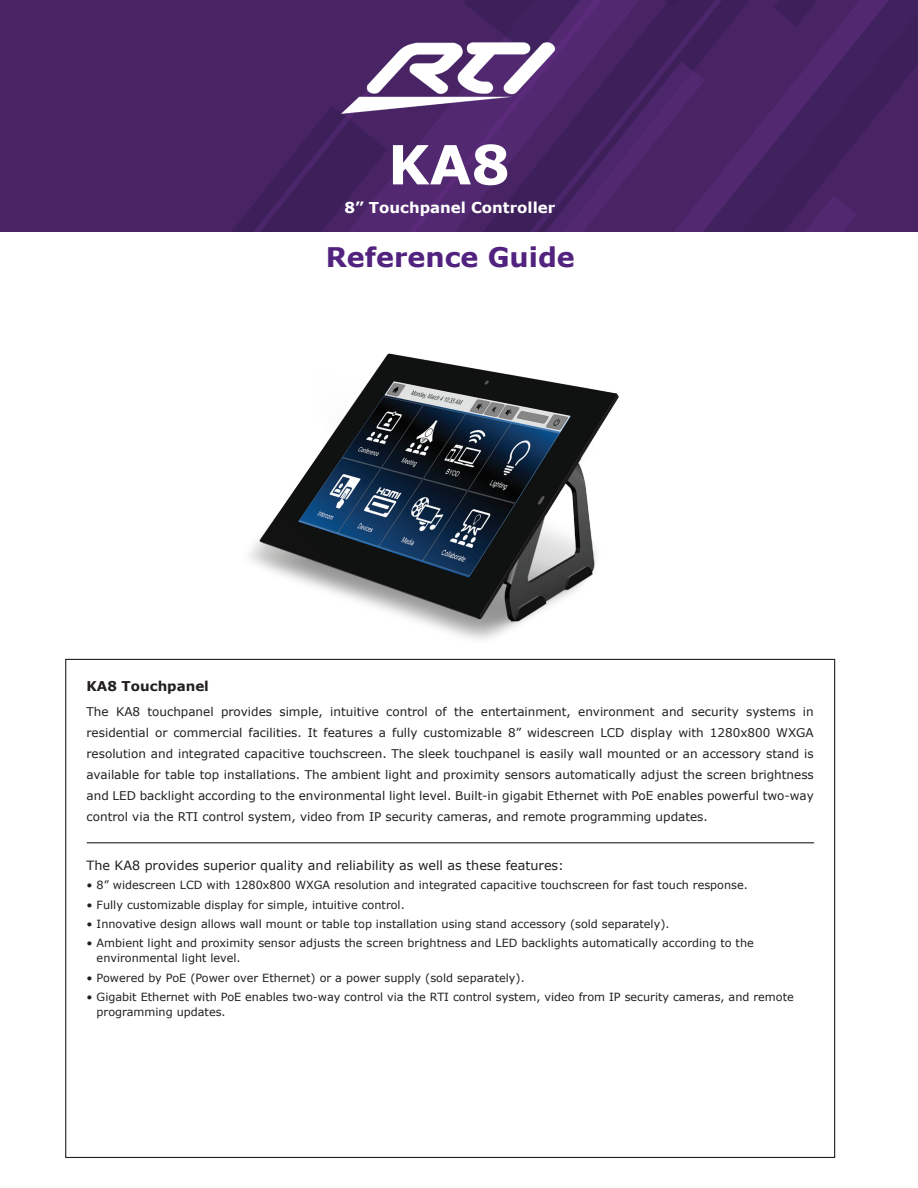
<style>
.page{position:relative;width:918px;height:1188px;background:#fff}
.page>*{position:absolute;margin:0;border:0;box-sizing:border-box;transform-origin:0 0}
.t1{font:700 54px "Verdana";color:#fff}
.t2{font:700 27px "Verdana";color:#52227f}
.t3{font:700 15px "Verdana";color:#fff}
.t4{font:700 13.5px "Verdana";color:#231f20}
.t5{font:12.75px "Verdana";color:#231f20}
.t6{font:12px/21px "Verdana";color:#231f20;text-align:justify}
.t7{font:11.25px/15px "Verdana";color:#231f20}
</style>
<div class="page">
<img style="left:0;top:0;width:918px;height:232px">
<img style="left:221px;top:353px;width:447px;height:306px">
<img style="left:341px;top:39px;width:214px;height:79px">
<hr style="left:87px;top:842px;width:727px;height:1px;background:#231f20">
<h1 class="t1" style="left:388px;top:127px;width:123px">KA8</h1>
<p class="t3" style="left:344px;top:197px;width:212px">8” Touchpanel Controller</p>
<h2 class="t2" style="left:326px;top:238px;width:251px">Reference Guide</h2>
<p class="t4" style="left:87px;top:676px;width:124px">KA8 Touchpanel</p>
<p class="t6" style="left:87px;top:701px;width:729px">The KA8 touchpanel provides simple, intuitive control of the entertainment, environment and security systems in residential or commercial facilities. It features a fully customizable 8” widescreen LCD display with 1280x800 WXGA resolution and integrated capacitive touchscreen. The sleek touchpanel is easily wall mounted or an accessory stand is available for table top installations. The ambient light and proximity sensors automatically adjust the screen brightness and LED backlight according to the environmental light level. Built-in gigabit Ethernet with PoE enables powerful two-way control via the RTI control system, video from IP security cameras, and remote programming updates.</p>
<p class="t5" style="left:87px;top:857px;width:479px">The KA8 provides superior quality and reliability as well as these features:</p>
<p class="t7" style="left:87px;top:878px;width:663px">• 8” widescreen LCD with 1280x800 WXGA resolution and integrated capacitive touchscreen for fast touch response.</p>
<p class="t7" style="left:87px;top:897px;width:320px">• Fully customizable display for simple, intuitive control.</p>
<p class="t7" style="left:87px;top:916px;width:585px">• Innovative design allows wall mount or table top installation using stand accessory (sold separately).</p>
<p class="t7" style="left:97px;top:936px;width:659px;text-indent:-10px">• Ambient light and proximity sensor adjusts the screen brightness and LED backlights automatically according to the environmental light level.</p>
<p class="t7" style="left:87px;top:970px;width:440px">• Powered by PoE (Power over Ethernet) or a power supply (sold separately).</p>
<p class="t7" style="left:97px;top:989px;width:699px;text-indent:-10px">• Gigabit Ethernet with PoE enables two-way control via the RTI control system, video from IP security cameras, and remote programming updates.</p>
</div>
